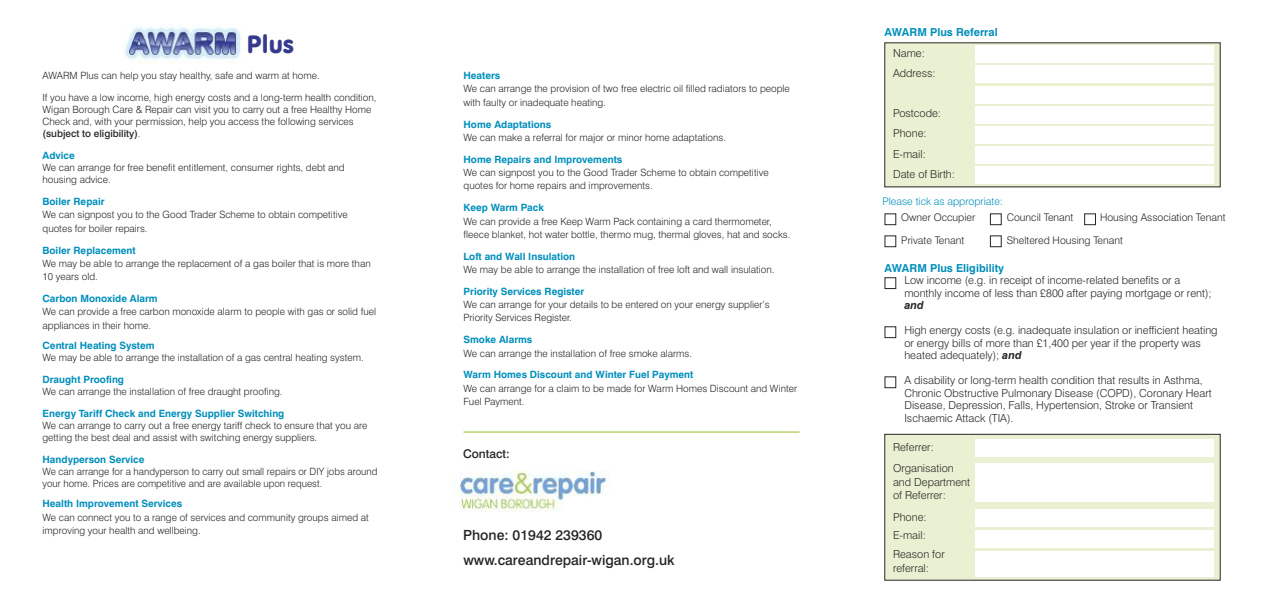
<style>
.page{position:relative;width:1263px;height:596px;background:#fff}
.page>*{position:absolute;margin:0;border:0;box-sizing:border-box;transform-origin:0 0}
.t1{font:24.7px "VAG Rounded BT";color:#363b8d}
.t2{font:500 14px/25px "Swiss 721 BT";color:#272526}
.t3{font:500 12px "Swiss 721 BT";color:#272526}
.t4{font:300 11px/12.5px "Swiss 721 BT";color:#272526}
.t5{font:700 11px "Swiss 721 BT";color:#008fbc}
.t6{font:italic 700 11px "Swiss 721 BT";color:#272526}
.t7{font:300 10.5px "Swiss 721 BT";color:#272526}
.t8{font:300 10.5px "Swiss 721 BT";color:#008fbc}
.t9{font:300 10px/13.3px "Swiss 721 BT";color:#272526}
.t10{font:700 10px "Swiss 721 BT";color:#008fbc}
.s1{font-weight:500}
.s2{font-weight:700;font-style:italic}
</style>
<div class="page">
<img style="left:125px;top:26px;width:117px;height:37px">
<img style="left:452px;top:470px;width:159px;height:41px">
<div style="left:885px;top:434px;width:335px;height:145px;background:#eaf1d2"></div>
<div style="left:884px;top:434px;width:336px;height:146px;border:1px solid #272526"></div>
<div style="left:885px;top:43px;width:335px;height:143px;background:#eaf1d2"></div>
<div style="left:885px;top:277px;width:11px;height:11px;border:1px solid #272526"></div>
<div style="left:885px;top:213px;width:11px;height:12px;border:1px solid #272526"></div>
<div style="left:990px;top:213px;width:11px;height:12px;border:1px solid #272526"></div>
<div style="left:885px;top:235px;width:11px;height:12px;border:1px solid #272526"></div>
<div style="left:990px;top:235px;width:11px;height:12px;border:1px solid #272526"></div>
<div style="left:1084px;top:213px;width:12px;height:12px;border:1px solid #272526"></div>
<div style="left:885px;top:326px;width:11px;height:11px;border:1px solid #272526"></div>
<div style="left:975px;top:46px;width:239px;height:17px;background:#fff"></div>
<div style="left:975px;top:66px;width:239px;height:17px;background:#fff"></div>
<div style="left:975px;top:86px;width:239px;height:17px;background:#fff"></div>
<div style="left:975px;top:106px;width:239px;height:17px;background:#fff"></div>
<div style="left:975px;top:126px;width:239px;height:17px;background:#fff"></div>
<div style="left:975px;top:147px;width:239px;height:17px;background:#fff"></div>
<div style="left:975px;top:167px;width:239px;height:17px;background:#fff"></div>
<div style="left:975px;top:439px;width:239px;height:17px;background:#fff"></div>
<div style="left:975px;top:463px;width:239px;height:38px;background:#fff"></div>
<div style="left:975px;top:509px;width:239px;height:17px;background:#fff"></div>
<div style="left:975px;top:530px;width:239px;height:17px;background:#fff"></div>
<div style="left:975px;top:551px;width:239px;height:25px;background:#fff"></div>
<hr style="left:463px;top:431px;width:336px;height:1px;background:#94bc20">
<h1 class="t1" style="left:247px;top:35px;width:48px">Plus</h1>
<p class="t9" style="left:43px;top:66px;width:335px;line-height:21.9px">AWARM Plus can help you stay healthy, safe and warm at home.<br>If you have a low income, high energy costs and a long-term health condition,</p>
<p class="t9" style="left:43px;top:104px;width:330px;line-height:12px">Wigan Borough Care &amp; Repair can visit you to carry out a free Healthy Home<br>Check and, with your permission, help you access the following services <span class="s1">(subject to eligibility)</span>.</p>
<p class="t10" style="left:43px;top:152px;width:34px">Advice</p>
<p class="t9" style="left:43px;top:162px;width:304px;line-height:12px">We can arrange for free benefit entitlement, consumer rights, debt and housing advice.</p>
<p class="t10" style="left:43px;top:198px;width:64px">Boiler Repair</p>
<p class="t9" style="left:43px;top:209px;width:307px">We can signpost you to the Good Trader Scheme to obtain competitive quotes for boiler repairs.</p>
<p class="t10" style="left:43px;top:246px;width:95px">Boiler Replacement</p>
<p class="t9" style="left:43px;top:257px;width:330px">We may be able to arrange the replacement of a gas boiler that is more than<br>10 years old.</p>
<p class="t10" style="left:43px;top:294px;width:117px">Carbon Monoxide Alarm</p>
<p class="t9" style="left:43px;top:306px;width:335px">We can provide a free carbon monoxide alarm to people with gas or solid fuel appliances in their home.</p>
<p class="t10" style="left:43px;top:342px;width:114px">Central Heating System</p>
<p class="t9" style="left:43px;top:352px;width:323px">We may be able to arrange the installation of a gas central heating system.</p>
<p class="t10" style="left:43px;top:375px;width:83px">Draught Proofing</p>
<p class="t9" style="left:43px;top:385px;width:242px">We can arrange the installation of free draught proofing.</p>
<p class="t10" style="left:43px;top:409px;width:243px">Energy Tariff Check and Energy Supplier Switching</p>
<p class="t9" style="left:43px;top:420px;width:326px;line-height:12px">We can arrange to carry out a free energy tariff check to ensure that you are getting the best deal and assist with switching energy suppliers.</p>
<p class="t10" style="left:43px;top:455px;width:103px">Handyperson Service</p>
<p class="t9" style="left:43px;top:466px;width:336px;line-height:12px">We can arrange for a handyperson to carry out small repairs or DIY jobs around your home. Prices are competitive and are available upon request.</p>
<p class="t10" style="left:43px;top:500px;width:141px">Health Improvement Services</p>
<p class="t9" style="left:43px;top:511px;width:328px">We can connect you to a range of services and community groups aimed at improving your health and wellbeing.</p>
<p class="t10" style="left:463px;top:72px;width:38px">Heaters</p>
<p class="t9" style="left:463px;top:83px;width:328px">We can arrange the provision of two free electric oil filled radiators to people with faulty or inadequate heating.</p>
<p class="t10" style="left:463px;top:120px;width:89px">Home Adaptations</p>
<p class="t9" style="left:463px;top:132px;width:264px">We can make a referral for major or minor home adaptations.</p>
<p class="t10" style="left:463px;top:155px;width:160px">Home Repairs and Improvements</p>
<p class="t9" style="left:463px;top:167px;width:307px">We can signpost you to the Good Trader Scheme to obtain competitive quotes for home repairs and improvements.</p>
<p class="t10" style="left:463px;top:204px;width:82px">Keep Warm Pack</p>
<p class="t9" style="left:463px;top:215px;width:328px">We can provide a free Keep Warm Pack containing a card thermometer, fleece blanket, hot water bottle, thermo mug, thermal gloves, hat and socks.</p>
<p class="t10" style="left:463px;top:252px;width:113px">Loft and Wall Insulation</p>
<p class="t9" style="left:463px;top:263px;width:313px">We may be able to arrange the installation of free loft and wall insulation.</p>
<p class="t10" style="left:463px;top:287px;width:122px">Priority Services Register</p>
<p class="t9" style="left:463px;top:299px;width:308px">We can arrange for your details to be entered on your energy supplier’s<br>Priority Services Register.</p>
<p class="t10" style="left:463px;top:336px;width:70px">Smoke Alarms</p>
<p class="t9" style="left:463px;top:347px;width:230px">We can arrange the installation of free smoke alarms.</p>
<p class="t10" style="left:463px;top:371px;width:231px">Warm Homes Discount and Winter Fuel Payment</p>
<p class="t9" style="left:463px;top:382px;width:335px">We can arrange for a claim to be made for Warm Homes Discount and Winter<br>Fuel Payment.</p>
<p class="t3" style="left:463px;top:449px;width:48px">Contact:</p>
<h2 class="t2" style="left:463px;top:523px;width:213px">Phone: 01942 239360 www.careandrepair-wigan.org.uk</h2>
<p class="t5" style="left:884px;top:28px;width:115px">AWARM Plus Referral</p>
<p class="t4" style="left:893px;top:44px;width:44px;line-height:20.2px">Name:<br>Address:</p>
<p class="t4" style="left:893px;top:104px;width:64px;line-height:20.2px">Postcode:<br>Phone:<br>E-mail:<br>Date of Birth:</p>
<p class="t8" style="left:882px;top:197px;width:122px">Please tick as appropriate:</p>
<p class="t7" style="left:901px;top:213px;width:75px">Owner Occupier</p>
<p class="t7" style="left:1007px;top:213px;width:68px">Council Tenant</p>
<p class="t7" style="left:901px;top:236px;width:64px">Private Tenant</p>
<p class="t7" style="left:1007px;top:236px;width:118px">Sheltered Housing Tenant</p>
<p class="t7" style="left:1100px;top:213px;width:127px">Housing Association Tenant</p>
<p class="t5" style="left:884px;top:263px;width:121px">AWARM Plus Eligibility</p>
<p class="t4" style="left:904px;top:275px;width:309px">Low income (e.g. in receipt of income-related benefits or a monthly income of less than £800 after paying mortgage or rent);</p>
<p class="t6" style="left:904px;top:301px;width:21px">and</p>
<p class="t4" style="left:904px;top:325px;width:315px">High energy costs (e.g. inadequate insulation or inefficient heating or energy bills of more than £1,400 per year if the property was heated adequately); <span class="s2">and</span></p>
<p class="t4" style="left:904px;top:375px;width:309px">A disability or long-term health condition that results in Asthma, Chronic Obstructive Pulmonary Disease (COPD), Coronary Heart Disease, Depression, Falls, Hypertension, Stroke or Transient Ischaemic Attack (TIA).</p>
<p class="t4" style="left:893px;top:436px;width:62px;line-height:21.7px">Referrer:<br>Organisation</p>
<p class="t4" style="left:893px;top:476px;width:79px;line-height:13.2px">and Department of Referrer:</p>
<p class="t4" style="left:893px;top:508px;width:53px;line-height:18.9px">Phone:<br>E-mail:<br>Reason for</p>
<p class="t4" style="left:893px;top:562px;width:38px">referral:</p>
</div>
